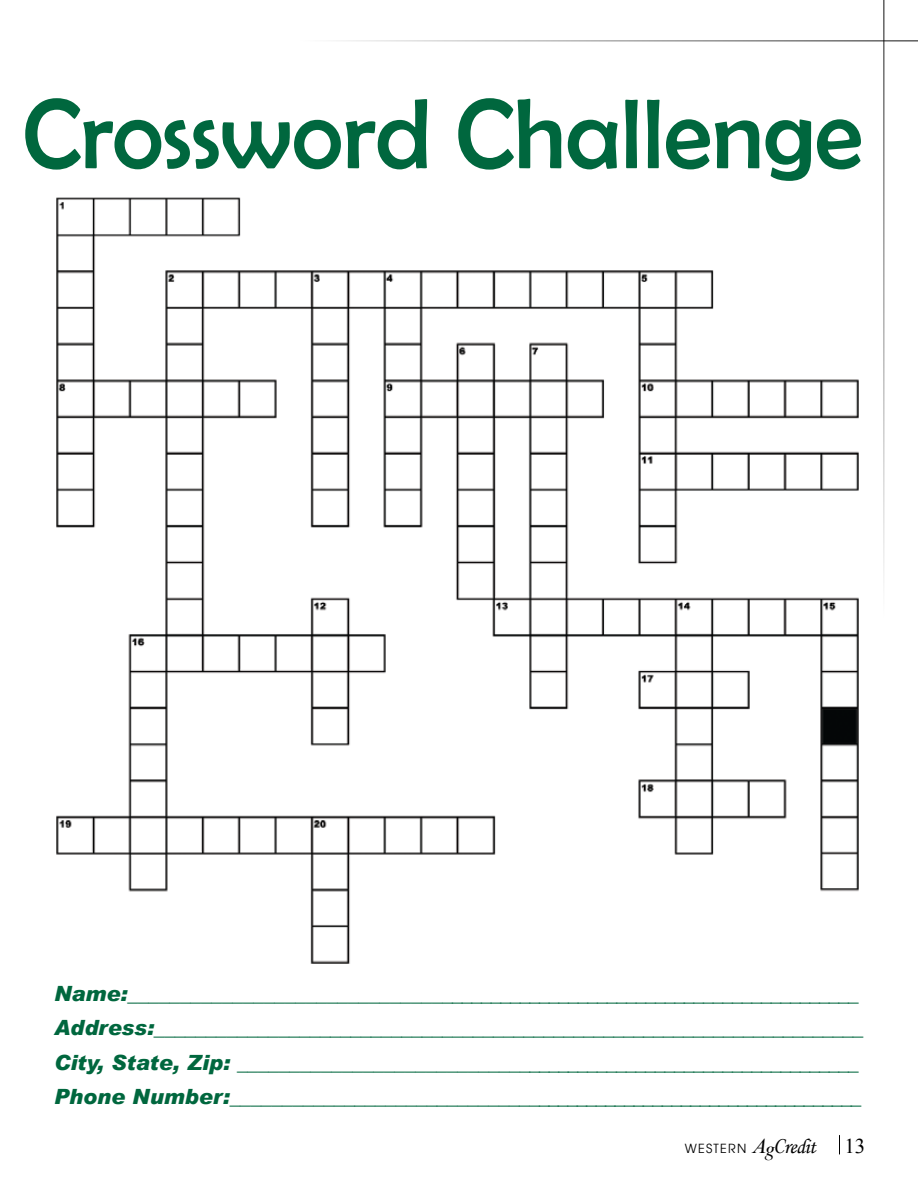
<style>
.page{position:relative;width:918px;height:1188px;background:#fff}
.page>*{position:absolute;margin:0;border:0;box-sizing:border-box;transform-origin:0 0}
.t1{font:100.05px "Berlin Sans FB";color:#00673e}
.t2{font:italic 900 21px/34.5px "Arial";color:#00673e}
.t3{font:12.6px "Avant Garde";letter-spacing:.1em;color:#000}
.s1{font-family:"Times New Roman";font-style:italic;font-size:21px}
.s2{font-family:"Times";font-style:italic;font-size:21px}
.s3{font-family:"Monotype Corsiva";font-size:21px}
.s4{font-family:"Times New Roman";font-size:21px}
</style>
<div class="page">
<svg style="left:839px;top:1135px;width:1px;height:19px"></svg>
<hr style="left:300px;top:40px;width:618px;height:1px;background:#000">
<hr style="left:884px;top:0;width:1px;height:618px;background:#000">
<img style="left:56px;top:197px;width:803px;height:767px">
<h1 class="t1" style="left:22px;top:79px;width:842px">Crossword Challenge</h1>
<p class="t2" style="left:54px;top:976px;width:811px">Name:_________________________________________________________________________ Address:______________________________________________________________________ City, State, Zip: ______________________________________________________________ Phone Number:________________________________________________________________</p>
<p class="t3" style="left:685px;top:1140px;width:182px">WESTERN <span class="s1">A</span><span class="s2">g</span><span class="s3">Credit</span> <span class="s4">13</span></p>
</div>
